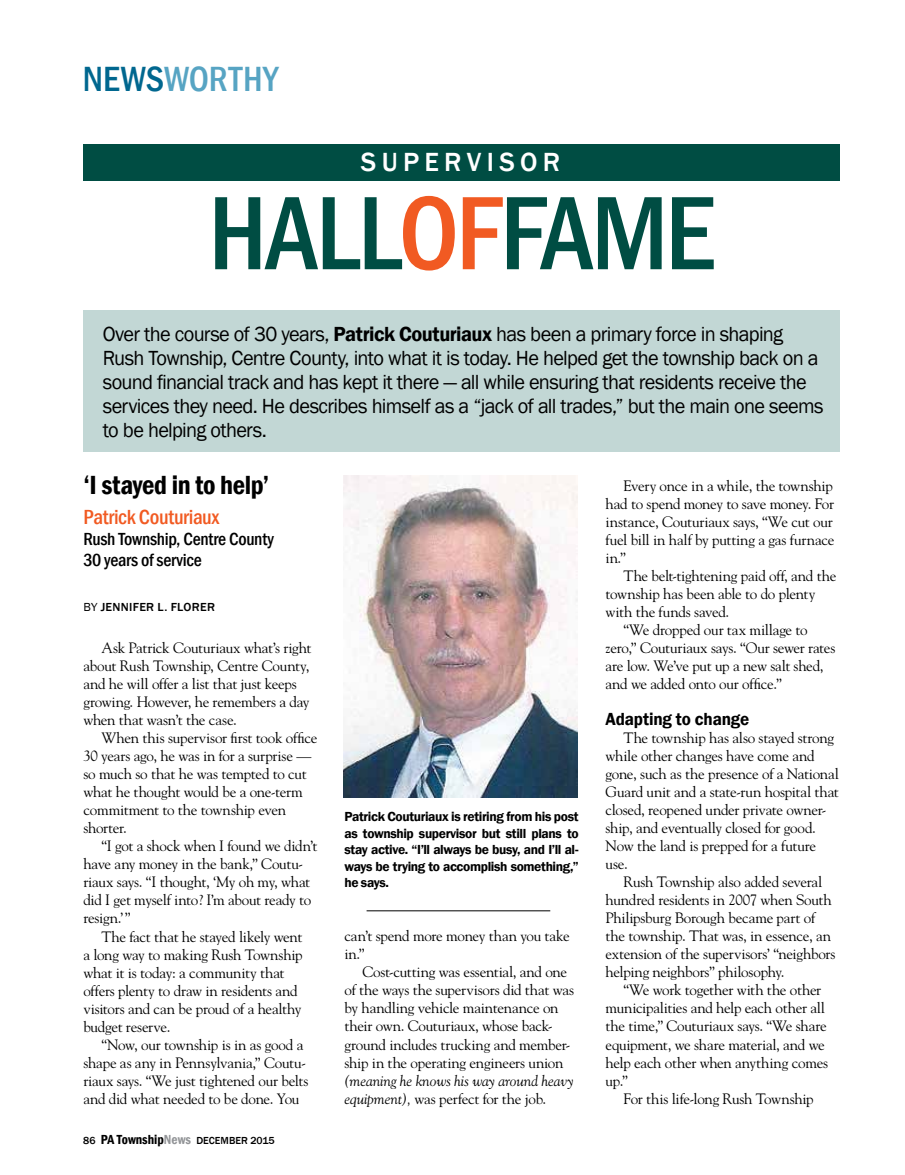
<style>
.page{position:relative;width:905px;height:1175px;background:#fff}
.page>*{position:absolute;margin:0;border:0;box-sizing:border-box;transform-origin:0 0}
.t1{font:500 condensed 108px "Franklin Gothic";letter-spacing:-.025em;color:#004d43}
.t2{font:500 condensed 36px "Franklin Gothic";color:#57a4c3}
.t3{font:600 condensed 27px "Franklin Gothic";letter-spacing:-.015em;color:#000}
.t4{font:500 27px "Franklin Gothic";letter-spacing:.2em;color:#fff}
.t5{font:21px/24px "Franklin Gothic";letter-spacing:-.035em;color:#000}
.t6{font:500 condensed 21px "Franklin Gothic";letter-spacing:-.01em;color:#f15a22}
.t7{font:500 condensed 18px/21px "Franklin Gothic";letter-spacing:-.015em;color:#000}
.t8{font:600 18px "Franklin Gothic";letter-spacing:-.01em;color:#000;scale:.95 1}
.t9{font:15px/18px "Goudy";letter-spacing:-.02em;color:#000}
.t10{font:italic 15px/18px "Goudy";letter-spacing:-.005em;color:#000}
.t11{font:600 13.5px/16.5px "Franklin Gothic";letter-spacing:-.03em;color:#000;text-align:justify}
.t12{font:500 12px "Franklin Gothic";letter-spacing:.025em;color:#000}
.t13{font:500 10.5px "Franklin Gothic";color:#000}
.s1{color:#00678f}
.s2{color:#f15a22}
.s3{font-weight:600}
.s4{font-weight:400}
.s5{font-weight:600;font-stretch:condensed;font-size:13.5px}
.s6{font-weight:600;font-stretch:condensed;font-size:13.5px;color:#939598}
.s7{font-style:normal}
</style>
<div class="page">
<div style="left:83px;top:144px;width:756px;height:37px;background:#004d43"></div>
<div style="left:83px;top:310px;width:756px;height:142px;background:#c2d7d5"></div>
<hr style="left:366px;top:910px;width:184px;height:1px;background:#000">
<img style="left:343px;top:475px;width:234px;height:322px">
<h2 class="t2" style="left:83px;top:55px;width:197px"><span class="s1">NEWS</span>WORTHY</h2>
<h3 class="t4" style="left:361px;top:145px;width:201px">SUPERVISOR</h3>
<h1 class="t1" style="left:208px;top:162px;width:508px">HALL<span class="s2">OF</span>FAME</h1>
<p class="t5" style="left:103px;top:322px;width:722px">Over the course of 30 years, <span class="s3">Patrick Couturiaux</span> has been a primary force in shaping Rush Township, Centre County, into what it is today. He helped get the township back on a sound financial track and has kept it there — all while ensuring that residents receive the services they need. He describes himself as a “jack of all trades,” but the main one seems to be helping others.</p>
<h3 class="t3" style="left:83px;top:467px;width:187px">‘I stayed in to help’</h3>
<h3 class="t6" style="left:83px;top:503px;width:138px">Patrick Couturiaux</h3>
<p class="t7" style="left:83px;top:528px;width:192px">Rush Township, Centre County<br>30 years of service</p>
<p class="t12" style="left:83px;top:600px;width:133px"><span class="s4">BY</span> JENNIFER L. FLORER</p>
<p class="t9" style="left:83px;top:638px;width:230px;text-indent:18px">Ask Patrick Couturiaux what’s right about Rush Township, Centre County, and he will offer a list that just keeps growing. However, he remembers a day when that wasn’t the case.</p>
<p class="t9" style="left:83px;top:728px;width:235px;text-indent:18px">When this supervisor first took office<br>30 years ago, he was in for a surprise — so much so that he was tempted to cut what he thought would be a one-term commitment to the township even shorter.</p>
<p class="t9" style="left:83px;top:836px;width:236px;text-indent:18px">“I got a shock when I found we didn’t have any money in the bank,” Coutu&shy;riaux says. “I thought, ‘My oh my, what did I get myself into? I’m about ready to resign.’”</p>
<p class="t9" style="left:83px;top:926px;width:221px;text-indent:18px">The fact that he stayed likely went a long way to making Rush Township what it is today: a community that offers plenty to draw in residents and visitors and can be proud of a healthy budget reserve.</p>
<p class="t9" style="left:83px;top:1034px;width:226px;text-indent:18px">“Now, our township is in as good a shape as any in Pennsylvania,” Coutu&shy;riaux says. “We just tightened our belts and did what needed to be done. You</p>
<p class="t13" style="left:83px;top:1133px;width:193px">86 <span class="s5">PA Township</span><span class="s6">News</span> DECEMBER 2015</p>
<p class="t11" style="left:344px;top:808px;width:236px">Patrick Couturiaux is retiring from his post as township supervisor but still plans to stay active. “I’ll always be busy, and I’ll al&shy;ways be trying to accomplish something,” he says.</p>
<p class="t9" style="left:344px;top:926px;width:227px">can’t spend more money than you take in.”</p>
<p class="t9" style="left:344px;top:962px;width:231px;text-indent:18px">Cost-cutting was essential, and one of the ways the supervisors did that was by handling vehicle maintenance on their own. Couturiaux, whose back&shy;ground includes trucking and member&shy;ship in the operating engineers union</p>
<p class="t10" style="left:344px;top:1071px;width:231px">(meaning he knows his way around heavy equipment), <span class="s7">was perfect for the job.</span></p>
<p class="t9" style="left:605px;top:476px;width:230px;text-align:justify;text-indent:18px">Every once in a while, the township had to spend money to save money. For instance, Couturiaux says, “We cut our fuel bill in half by putting a gas furnace in.”</p>
<p class="t9" style="left:623px;top:566px;width:214px">The belt-tightening paid off, and the</p>
<p class="t9" style="left:605px;top:584px;width:211px">township has been able to do plenty</p>
<p class="t9" style="left:605px;top:602px;width:125px">with the funds saved.</p>
<p class="t9" style="left:623px;top:620px;width:186px">“We dropped our tax millage to</p>
<p class="t9" style="left:605px;top:638px;width:231px">zero,” Couturiaux says. “Our sewer rates</p>
<p class="t9" style="left:605px;top:656px;width:219px">are low. We’ve put up a new salt shed,</p>
<p class="t9" style="left:605px;top:674px;width:178px">and we added onto our office.”</p>
<p class="t8" style="left:605px;top:708px;width:153px">Adapting to change</p>
<p class="t9" style="left:605px;top:728px;width:235px;text-indent:18px">The township has also stayed strong while other changes have come and gone, such as the presence of a National<br>Guard unit and a state-run hospital that closed, reopened under private owner&shy;ship, and eventually closed for good.<br>Now the land is prepped for a future use.</p>
<p class="t9" style="left:605px;top:872px;width:231px;text-indent:18px">Rush Township also added several hundred residents in 2007 when South Philipsburg Borough became part of the township. That was, in essence, an extension of the supervisors’ “neighbors helping neighbors” philosophy.</p>
<p class="t9" style="left:605px;top:980px;width:224px;text-indent:18px">“We work together with the other municipalities and help each other all the time,” Couturiaux says. “We share equipment, we share material, and we help each other when anything comes up.”</p>
<p class="t9" style="left:623px;top:1088px;width:192px">For this life-long Rush Township</p>
</div>
